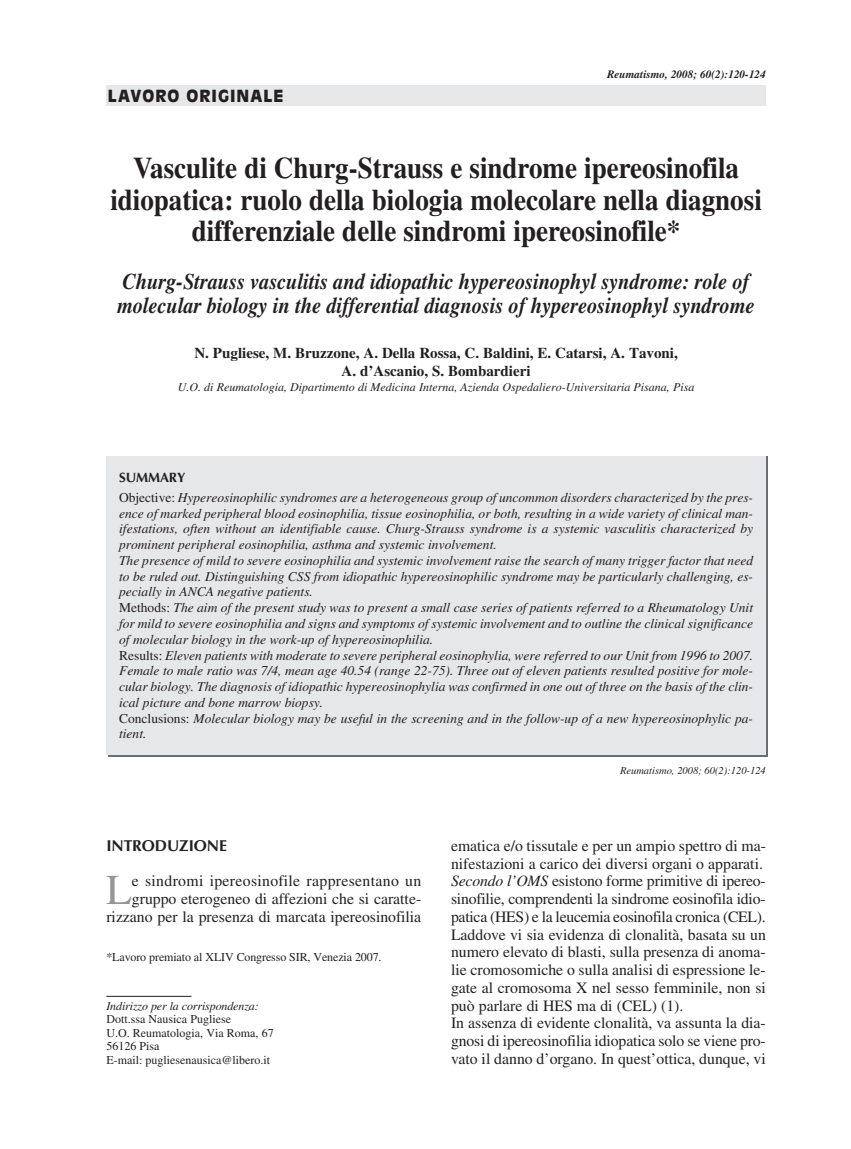
<style>
.page{position:relative;width:851px;height:1149px;background:#fff}
.page>*{position:absolute;margin:0;border:0;box-sizing:border-box;transform-origin:0 0}
.t1{font:42.45px "Times";color:#939598}
.t2{font:700 30px/31.5px "Times";color:#231f20;text-align:center;scale:.9 1}
.t3{font:italic 700 22.5px/24px "Times";color:#231f20;scale:.9 1}
.t4{font:900 16.5px "Antique Olive";letter-spacing:.06em;color:#231f20}
.t5{font:15.75px/17.7px "Times";color:#231f20}
.t6{font:700 15.75px "Optima";letter-spacing:-.005em;color:#231f20}
.t7{font:700 15px/18px "Times";color:#231f20;text-align:center}
.t8{font:italic 13.5px/15.8px "Times";color:#231f20}
.t9{font:700 13.5px "Optima";letter-spacing:-.005em;color:#231f20}
.t10{font:12px/13.5px "Times";color:#231f20}
.t11{font:italic 12px "Times";color:#231f20}
.t12{font:italic 700 11.25px "Times";color:#231f20}
.t13{font:italic 10.5px "Times";color:#231f20}
.s1{font-style:normal}
.s2{font-style:italic}
</style>
<div class="page">
<div style="left:106px;top:85px;width:659px;height:20px;background:#e6e7e9"></div>
<hr style="left:106px;top:995px;width:85px;height:1px;background:#231f20">
<div style="left:106px;top:456px;width:659px;height:299px;background:#e6e7e9"></div>
<p class="t4" style="left:108px;top:89px;width:177px">LAVORO ORIGINALE</p>
<p class="t12" style="left:607px;top:70px;width:160px">Reumatismo, 2008; 60(2):120-124</p>
<h2 class="t2" style="left:110px;top:155px;width:725px">Vasculite di Churg-Strauss e sindrome ipereosinofila idiopatica: ruolo della biologia molecolare nella diagnosi differenziale delle sindromi ipereosinofile*</h2>
<h3 class="t3" style="left:117px;top:271px;width:709px">Churg-Strauss vasculitis and idiopathic hypereosinophyl syndrome: role of molecular biology in the differential diagnosis of hypereosinophyl syndrome</h3>
<p class="t7" style="left:194px;top:345px;width:484px">N. Pugliese, M. Bruzzone, A. Della Rossa, C. Baldini, E. Catarsi, A. Tavoni,<br>A. d’Ascanio, S. Bombardieri</p>
<p class="t11" style="left:178px;top:383px;width:518px">U.O. di Reumatologia, Dipartimento di Medicina Interna, Azienda Ospedaliero-Universitaria Pisana, Pisa</p>
<p class="t9" style="left:119px;top:471px;width:68px">SUMMARY</p>
<p class="t8" style="left:119px;top:490px;width:635px"><span class="s1">Objective:</span> Hypereosinophilic syndromes are a heterogeneous group of uncommon disorders characterized by the pres&shy;ence of marked peripheral blood eosinophilia, tissue eosinophilia, or both, resulting in a wide variety of clinical man&shy;ifestations, often without an identifiable cause. Churg-Strauss syndrome is a systemic vasculitis characterized by prominent peripheral eosinophilia, asthma and systemic involvement.<br>The presence of mild to severe eosinophilia and systemic involvement raise the search of many trigger factor that need to be ruled out. Distinguishing CSS from idiopathic hypereosinophilic syndrome may be particularly challenging, es&shy;pecially in ANCA negative patients.<br><span class="s1">Methods:</span> The aim of the present study was to present a small case series of patients referred to a Rheumatology Unit for mild to severe eosinophilia and signs and symptoms of systemic involvement and to outline the clinical significance of molecular biology in the work-up of hypereosinophilia.<br><span class="s1">Results:</span> Eleven patients with moderate to severe peripheral eosinophylia, were referred to our Unit from 1996 to 2007.<br>Female to male ratio was 7/4, mean age 40.54 (range 22-75). Three out of eleven patients resulted positive for mole&shy;cular biology. The diagnosis of idiopathic hypereosinophylia was confirmed in one out of three on the basis of the clin&shy;ical picture and bone marrow biopsy.<br><span class="s1">Conclusions:</span> Molecular biology may be useful in the screening and in the follow-up of a new hypereosinophylic pa&shy;tient.</p>
<p class="t6" style="left:106px;top:838px;width:122px">INTRODUZIONE</p>
<h1 class="t1" style="left:106px;top:874px;width:27px">L</h1>
<p class="t5" style="left:106px;top:873px;width:316px;text-align:right">e sindromi ipereosinofile rappresentano un gruppo eterogeneo di affezioni che si caratte&shy;rizzano per la presenza di marcata ipereosinofilia</p>
<p class="t10" style="left:106px;top:951px;width:277px">*Lavoro premiato al XLIV Congresso SIR, Venezia 2007.</p>
<p class="t11" style="left:106px;top:1001px;width:154px">Indirizzo per la corrispondenza:</p>
<p class="t10" style="left:106px;top:1013px;width:169px">Dott.ssa Nausica Pugliese<br>U.O. Reumatologia, Via Roma, 67<br>56126 Pisa<br>E-mail: pugliesenausica@libero.it</p>
<p class="t13" style="left:620px;top:766px;width:147px">Reumatismo, 2008; 60(2):120-124</p>
<p class="t5" style="left:451px;top:837px;width:316px">ematica e/o tissutale e per un ampio spettro di ma&shy;nifestazioni a carico dei diversi organi o apparati.<br><span class="s2">Secondo l’OMS</span> esistono forme primitive di ipereo&shy;sinofilie, comprendenti la sindrome eosinofila idio&shy;patica (HES) e la leucemia eosinofila cronica (CEL).<br>Laddove vi sia evidenza di clonalità, basata su un numero elevato di blasti, sulla presenza di anoma&shy;lie cromosomiche o sulla analisi di espressione le&shy;gate al cromosoma X nel sesso femminile, non si può parlare di HES ma di (CEL) (1).<br>In assenza di evidente clonalità, va assunta la dia&shy;gnosi di ipereosinofilia idiopatica solo se viene pro&shy;vato il danno d’organo. In quest’ottica, dunque, vi</p>
</div>
